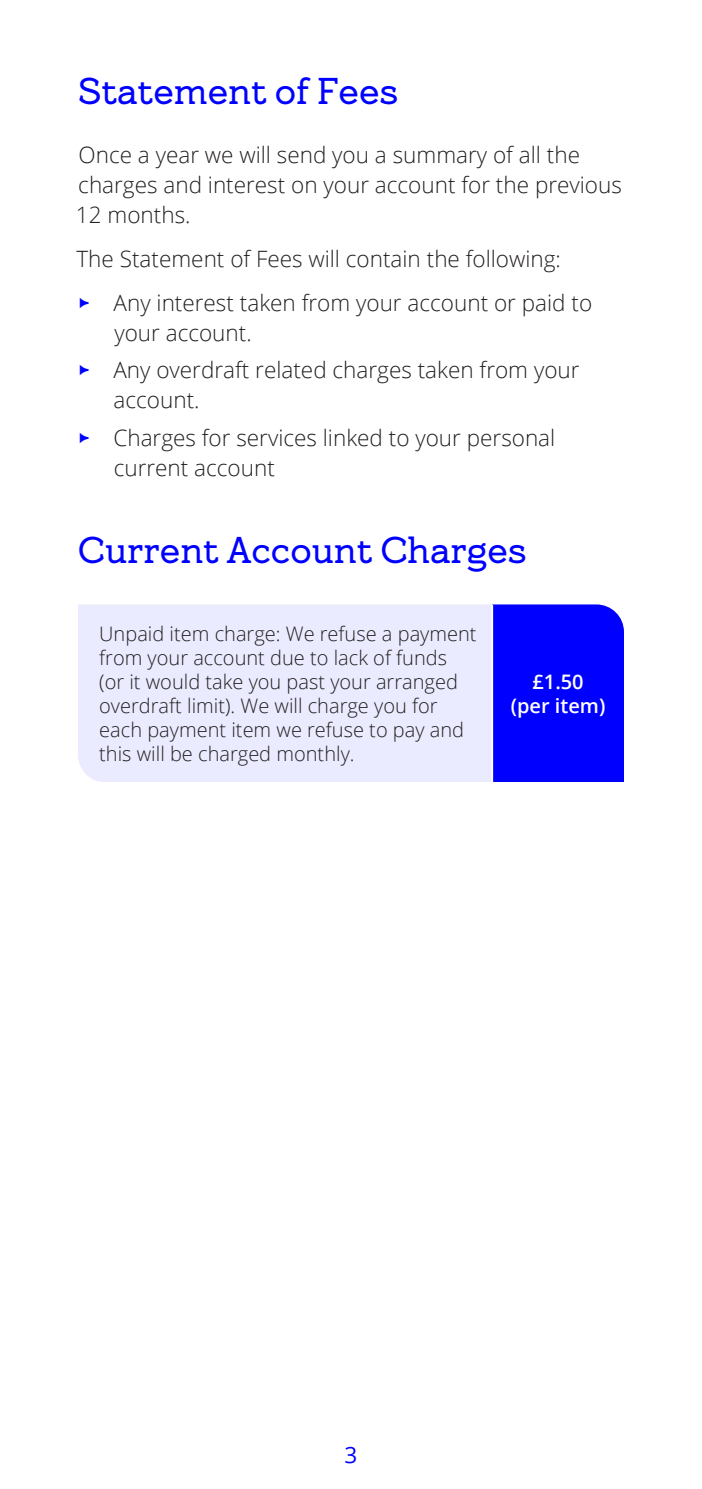
<style>
.page{position:relative;width:702px;height:1489px;background:#fff}
.page>*{position:absolute;margin:0;border:0;box-sizing:border-box;transform-origin:0 0}
.Main_Body_Header{font:37.5px "Bankof Ireland Serif";color:#00f}
.Main_Body{font:300 22.5px/30px "Open Sans";color:#231f20}
.t1{font:22.5px "Open Sans";color:#00f}
.t2{font:300 20px/24px "Open Sans";color:#231f20}
.t3{font:600 20px/24px "Open Sans";color:#fff;text-align:center}
.s1{color:#00f}
</style>
<div class="page">
<div style="left:78px;top:604px;width:413px;height:178px;background:#ebebff"></div>
<div style="left:492px;top:604px;width:132px;height:178px;background:#00f"></div>
<hr style="left:491px;top:604px;width:2px;height:178px;background:#fff">
<p class="Main_Body_Header" style="left:78px;top:71px;width:322px">Statement of Fees</p>
<p class="Main_Body" style="left:76px;top:139px;width:547px">Once a year we will send you a summary of all the charges and interest on your account for the previous<br>12 months.</p>
<p class="Main_Body" style="left:76px;top:243px;width:486px">The Statement of Fees will contain the following:</p>
<p class="Main_Body" style="left:114px;top:287px;width:479px;text-indent:-36px"><span class="s1">•</span> Any interest taken from your account or paid to your account.</p>
<p class="Main_Body" style="left:114px;top:354px;width:467px;text-indent:-35px"><span class="s1">•</span> Any overdraft related charges taken from your account.</p>
<p class="Main_Body" style="left:114px;top:422px;width:443px;text-indent:-35px"><span class="s1">•</span> Charges for services linked to your personal current account</p>
<p class="Main_Body_Header" style="left:78px;top:530px;width:450px">Current Account Charges</p>
<p class="t2" style="left:99px;top:621px;width:379px">Unpaid item charge: We refuse a payment from your account due to lack of funds (or it would take you past your arranged overdraft limit). We will charge you for each payment item we refuse to pay and this will be charged monthly.</p>
<p class="t3" style="left:510px;top:669px;width:96px">£1.50 (per item)</p>
<p class="t1" style="left:344px;top:1439px;width:14px">3</p>
</div>
